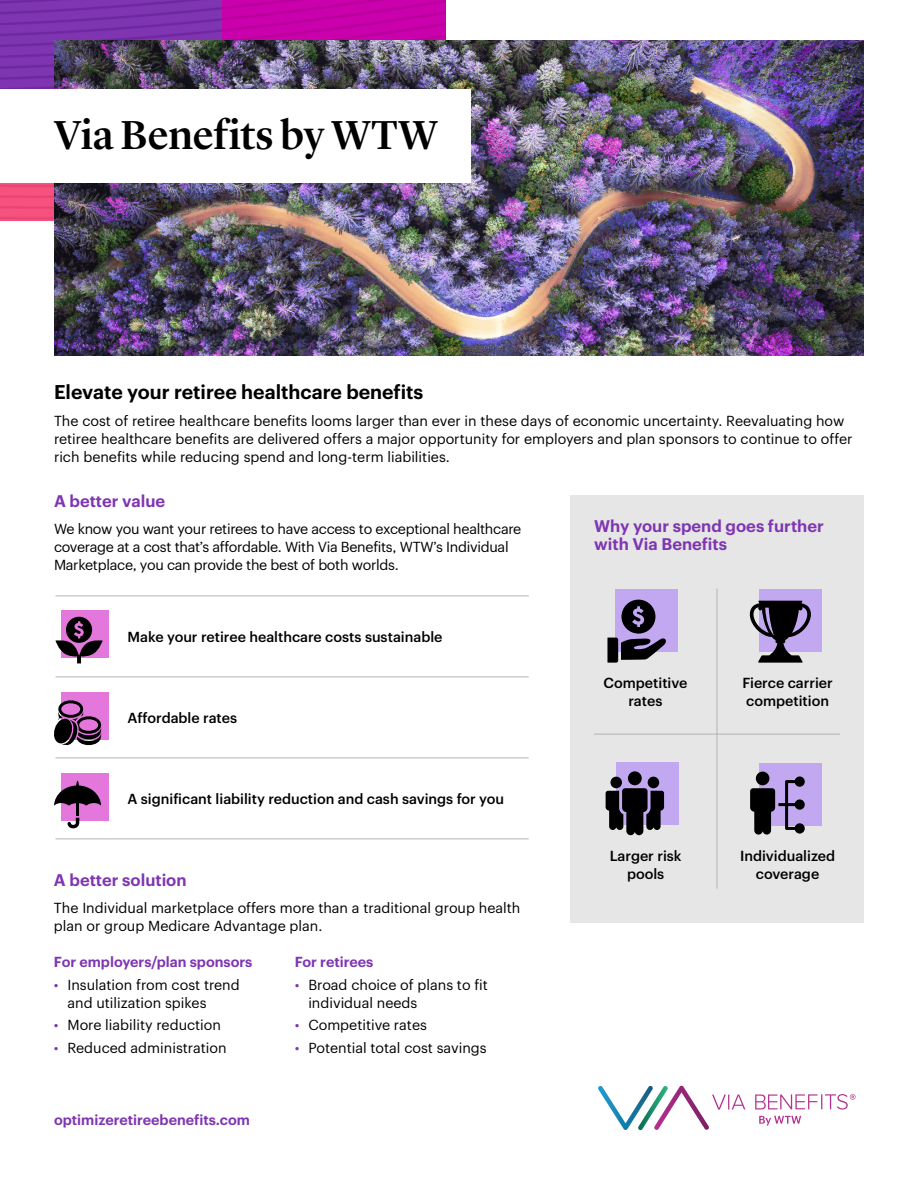
<style>
.page{position:relative;width:918px;height:1188px;background:#fff}
.page>*{position:absolute;margin:0;border:0;box-sizing:border-box;transform-origin:0 0}
.Title_Headline_30_36{font:500 42px "Lyon Display";letter-spacing:-.005em;color:#000}
.Body_subhead_L1_11_1{font:600 19.5px "Graphik";color:#000}
.Body_subhead_L1_11_1-2{font:600 16.5px/18px "Graphik";color:#7f35b2}
.Body_9_5_12{font:14.25px/18px "Graphik";color:#000}
.Body_9_5_12-2{font:500 14.25px/18px "Graphik";color:#000;text-align:center}
.Body_9_5_12-3{font:14.25px/18px "Graphik";letter-spacing:-.02em;color:#000}
.Body_subhead_L2_9_5{font:600 14.25px "Graphik";color:#7f35b2}
.CTA_cover_9_5_12{font:600 14.25px "Graphik";color:#7f35b2}
.s1{color:#7f35b2}
</style>
<div class="page">
<div style="left:570px;top:495px;width:294px;height:427px;background:#e6e6e6"></div>
<hr style="left:56px;top:596px;width:473px;height:1px;background:#b3b3b3">
<hr style="left:56px;top:676px;width:473px;height:1px;background:#b3b3b3">
<hr style="left:56px;top:758px;width:473px;height:1px;background:#b3b3b3">
<hr style="left:56px;top:838px;width:473px;height:1px;background:#b3b3b3">
<div style="left:615px;top:589px;width:63px;height:63px;background:#c2a8f0"></div>
<svg style="left:607px;top:600px;width:59px;height:63px"></svg>
<div style="left:759px;top:589px;width:63px;height:63px;background:#c2a8f0"></div>
<svg style="left:749px;top:601px;width:62px;height:62px"></svg>
<div style="left:759px;top:763px;width:63px;height:63px;background:#c2a8f0"></div>
<div style="left:616px;top:762px;width:63px;height:63px;background:#c2a8f0"></div>
<svg style="left:606px;top:771px;width:58px;height:64px"></svg>
<img style="left:0;top:183px;width:54px;height:37px">
<img style="left:0;top:0;width:223px;height:89px">
<img style="left:223px;top:0;width:223px;height:40px">
<img style="left:54px;top:40px;width:810px;height:316px">
<div style="left:0;top:89px;width:471px;height:94px;background:#fff"></div>
<div style="left:61px;top:610px;width:48px;height:48px;background:#e377dc"></div>
<svg style="left:55px;top:617px;width:48px;height:46px"></svg>
<div style="left:61px;top:693px;width:48px;height:47px;background:#e377dc"></div>
<svg style="left:54px;top:700px;width:48px;height:46px"></svg>
<div style="left:61px;top:774px;width:48px;height:47px;background:#e377dc"></div>
<svg style="left:54px;top:781px;width:47px;height:47px"></svg>
<hr style="left:594px;top:734px;width:246px;height:1px;background:#b3b3b3">
<hr style="left:717px;top:589px;width:1px;height:300px;background:#b3b3b3">
<svg style="left:750px;top:772px;width:55px;height:63px"></svg>
<svg style="left:755px;top:1094px;width:101px;height:16px"></svg>
<svg style="left:598px;top:1086px;width:147px;height:44px"></svg>
<svg style="left:759px;top:1116px;width:42px;height:10px"></svg>
<p class="Title_Headline_30_36" style="left:54px;top:103px;width:385px">Via Benefits by WTW</p>
<p class="Body_subhead_L1_11_1" style="left:54px;top:377px;width:371px">Elevate your retiree healthcare benefits</p>
<p class="Body_9_5_12" style="left:54px;top:411px;width:800px">The cost of retiree healthcare benefits looms larger than ever in these days of economic uncertainty. Reevaluating how retiree healthcare benefits are delivered offers a major opportunity for employers and plan sponsors to continue to offer rich benefits while reducing spend and long-term liabilities.</p>
<p class="Body_subhead_L1_11_1-2" style="left:54px;top:490px;width:113px">A better value</p>
<p class="Body_9_5_12-3" style="left:54px;top:518px;width:469px">We know you want your retirees to have access to exceptional healthcare coverage at a cost that’s affordable. With Via Benefits, WTW’s Individual<br>Marketplace, you can provide the best of both worlds.</p>
<p class="Body_subhead_L1_11_1-2" style="left:594px;top:516px;width:231px">Why your spend goes further with Via Benefits</p>
<p class="Body_9_5_12-2" style="left:128px;top:627px;width:317px">Make your retiree healthcare costs sustainable</p>
<p class="Body_9_5_12-2" style="left:128px;top:708px;width:111px">Affordable rates</p>
<p class="Body_9_5_12-2" style="left:128px;top:789px;width:378px">A significant liability reduction and cash savings for you</p>
<p class="Body_subhead_L1_11_1-2" style="left:54px;top:870px;width:134px">A better solution</p>
<p class="Body_9_5_12" style="left:54px;top:898px;width:468px">The Individual marketplace offers more than a traditional group health plan or group Medicare Advantage plan.</p>
<p class="Body_subhead_L2_9_5" style="left:54px;top:951px;width:200px">For employers/plan sponsors</p>
<p class="Body_9_5_12" style="left:67px;top:975px;width:174px;text-indent:-14px"><span class="s1">•</span> Insulation from cost trend and utilization spikes</p>
<p class="Body_9_5_12" style="left:54px;top:1015px;width:169px"><span class="s1">•</span> More liability reduction</p>
<p class="Body_9_5_12" style="left:54px;top:1038px;width:174px"><span class="s1">•</span> Reduced administration</p>
<p class="Body_subhead_L2_9_5" style="left:295px;top:951px;width:80px">For retirees</p>
<p class="Body_9_5_12" style="left:308px;top:974px;width:181px;text-indent:-14px"><span class="s1">•</span> Broad choice of plans to fit individual needs</p>
<p class="Body_9_5_12" style="left:295px;top:1015px;width:134px"><span class="s1">•</span> Competitive rates</p>
<p class="Body_9_5_12" style="left:295px;top:1037px;width:193px"><span class="s1">•</span> Potential total cost savings</p>
<p class="CTA_cover_9_5_12" style="left:54px;top:1109px;width:197px">optimizeretireebenefits.com</p>
<p class="Body_9_5_12-2" style="left:604px;top:673px;width:85px">Competitive rates</p>
<p class="Body_9_5_12-2" style="left:742px;top:673px;width:92px;text-align:left">Fierce carrier competition</p>
<p class="Body_9_5_12-2" style="left:610px;top:845px;width:73px">Larger risk pools</p>
<p class="Body_9_5_12-2" style="left:740px;top:846px;width:97px">Individualized coverage</p>
</div>
